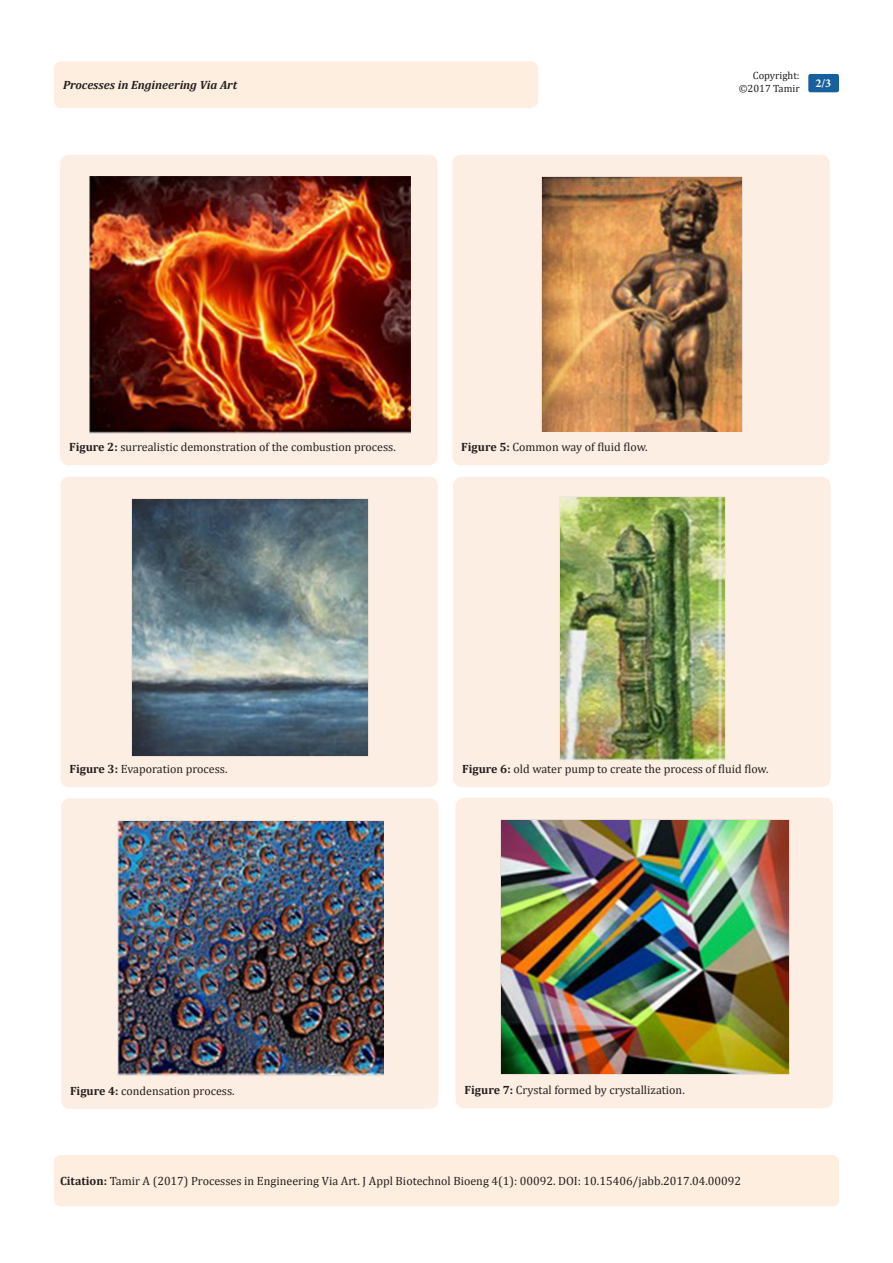
<style>
.page{position:relative;width:893px;height:1263px;background:#fff}
.page>*{position:absolute;margin:0;border:0;box-sizing:border-box;transform-origin:0 0}
.Citation{font:12px "Cambria";color:#231f20}
.t1{font:italic 700 12px "Cambria";color:#231f20}
.t2{font:700 12px "Minion Pro";color:#fff}
.t3{font:10.5px/12.6px "Cambria";color:#231f20;text-align:right}
.s1{font-weight:700}
</style>
<div class="page">
<div style="left:54px;top:1155px;width:785px;height:51px;background:#feeee0;border-radius:7px"></div>
<div style="left:54px;top:61px;width:484px;height:47px;background:#feeee0;border-radius:8px"></div>
<div style="left:808px;top:74px;width:31px;height:18px;background:#18609d;border-radius:2px"></div>
<div style="left:60px;top:155px;width:378px;height:310px;background:#fdeee3;border-radius:9px"></div>
<img style="left:89px;top:176px;width:322px;height:258px">
<div style="left:60px;top:477px;width:378px;height:310px;background:#fdeee3;border-radius:9px"></div>
<img style="left:131px;top:499px;width:237px;height:257px">
<div style="left:61px;top:798px;width:377px;height:311px;background:#fdeee3;border-radius:9px"></div>
<img style="left:117px;top:820px;width:267px;height:255px">
<div style="left:452px;top:155px;width:378px;height:310px;background:#fdeee3;border-radius:9px"></div>
<img style="left:541px;top:176px;width:201px;height:256px">
<div style="left:453px;top:477px;width:378px;height:310px;background:#fdeee3;border-radius:9px"></div>
<img style="left:560px;top:497px;width:165px;height:263px">
<div style="left:456px;top:798px;width:377px;height:310px;background:#fdeee3;border-radius:9px"></div>
<img style="left:501px;top:819px;width:288px;height:255px">
<p class="t3" style="left:739px;top:69px;width:63px">Copyright: ©2017 Tamir</p>
<p class="t1" style="left:63px;top:77px;width:176px">Processes in Engineering Via Art</p>
<p class="t2" style="left:815px;top:75px;width:17px">2/3</p>
<p class="Citation" style="left:69px;top:440px;width:328px"><span class="s1">Figure 2:</span> surrealistic demonstration of the combustion process.</p>
<p class="Citation" style="left:461px;top:440px;width:188px"><span class="s1">Figure 5:</span> Common way of fluid flow.</p>
<p class="Citation" style="left:69px;top:762px;width:160px"><span class="s1">Figure 3:</span> Evaporation process.</p>
<p class="Citation" style="left:70px;top:1083px;width:166px"><span class="s1">Figure 4:</span> condensation process.</p>
<p class="Citation" style="left:462px;top:762px;width:308px"><span class="s1">Figure 6:</span> old water pump to create the process of fluid flow.</p>
<p class="Citation" style="left:465px;top:1083px;width:222px"><span class="s1">Figure 7:</span> Crystal formed by crystallization.</p>
<p class="Citation" style="left:60px;top:1174px;width:683px"><span class="s1">Citation:</span> Tamir A (2017) Processes in Engineering Via Art. J Appl Biotechnol Bioeng 4(1): 00092. DOI: 10.15406/jabb.2017.04.00092</p>
</div>
